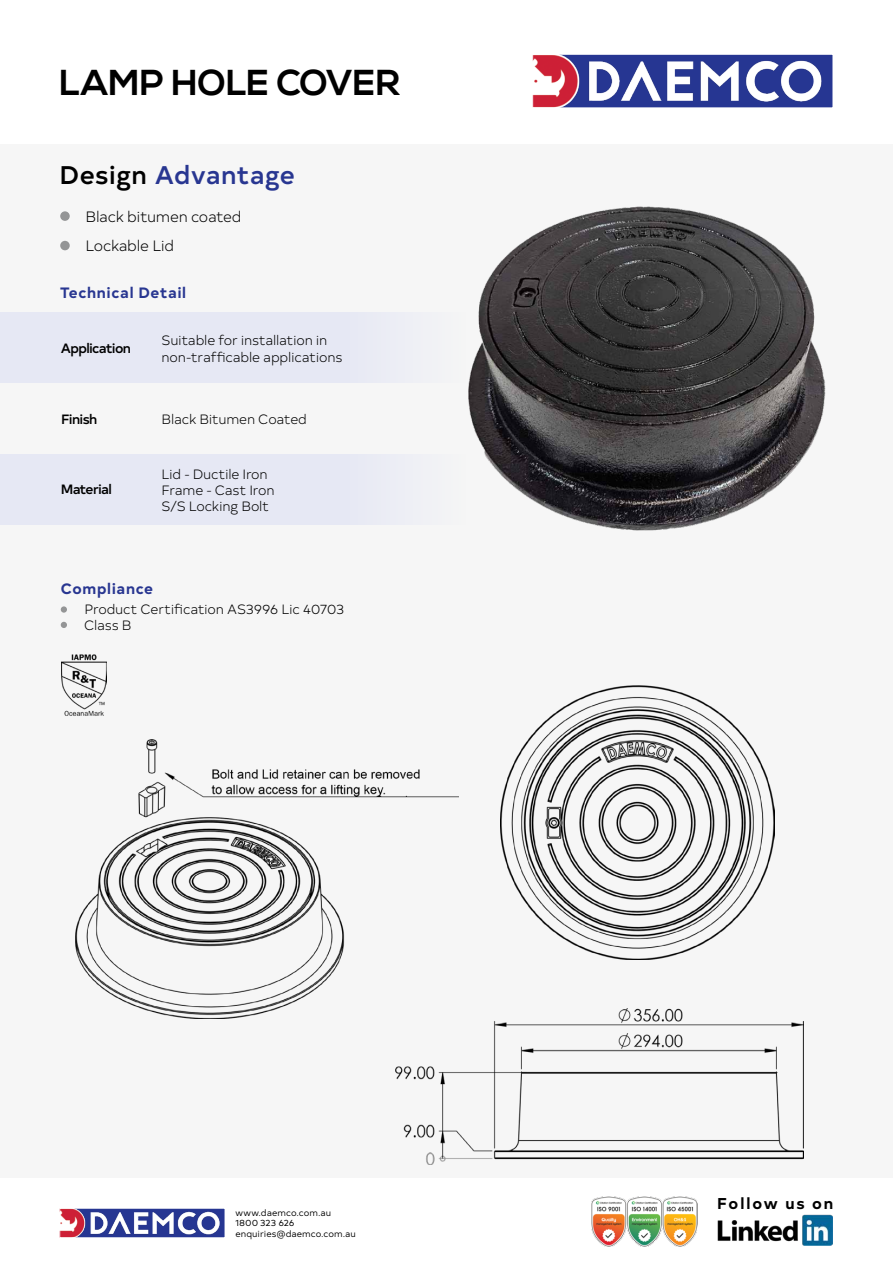
<style>
.page{position:relative;width:893px;height:1263px;background:#fff}
.page>*{position:absolute;margin:0;border:0;box-sizing:border-box;transform-origin:0 0}
.t1{font:700 36px "Nexa";color:#000}
.t2{font:500 25.5px "Typold";letter-spacing:.015em;color:#283691}
.t3{font:700 15.6px "Typold";letter-spacing:.12em;color:#000}
.t4{font:300 15px "Typold";letter-spacing:-.025em;color:#000}
.t5{font:700 15px "Typold";letter-spacing:.04em;color:#283691}
.t6{font:300 13.5px/16.2px "Typold";letter-spacing:-.02em;color:#000}
.t7{font:500 13.5px "Typold";letter-spacing:-.05em;color:#000}
.t8{font:9px "Typold";letter-spacing:.005em;color:#000}
.s1{color:#000}
</style>
<div class="page">
<div style="left:0;top:144px;width:893px;height:1033px;background:#f6f6f6"></div>
<img style="left:62px;top:1210px;width:161px;height:26px">
<div style="left:60px;top:1208px;width:165px;height:30px;border:1px solid #fff"></div>
<img style="left:534px;top:56px;width:297px;height:50px">
<div style="left:532px;top:54px;width:301px;height:54px;border:1px solid #fff"></div>
<img style="left:591px;top:1196px;width:106px;height:50px">
<img style="left:718px;top:1214px;width:115px;height:31px">
<div style="left:60px;top:211px;width:10px;height:10px;background:#949596;border-radius:50%"></div>
<div style="left:60px;top:241px;width:10px;height:9px;background:#949596;border-radius:50%"></div>
<img style="left:61px;top:654px;width:45px;height:62px">
<div style="left:0;top:313px;width:466px;height:70px;background:#e0e3f4"></div>
<div style="left:0;top:454px;width:466px;height:70px;background:#e0e3f4"></div>
<div style="left:61px;top:606px;width:6px;height:7px;background:#949596;border-radius:50%"></div>
<svg style="left:61px;top:622px;width:6px;height:6px"></svg>
<img style="left:459px;top:206px;width:367px;height:325px">
<img style="left:501px;top:685px;width:274px;height:274px">
<img style="left:76px;top:740px;width:382px;height:279px">
<img style="left:395px;top:1008px;width:409px;height:156px">
<p class="t1" style="left:60px;top:61px;width:342px">LAMP HOLE COVER</p>
<p class="t2" style="left:60px;top:155px;width:237px"><span class="s1">Design</span> Advantage</p>
<p class="t4" style="left:85px;top:205px;width:158px">Black bitumen coated</p>
<p class="t4" style="left:85px;top:234px;width:90px">Lockable Lid</p>
<p class="t5" style="left:60px;top:281px;width:128px">Technical Detail</p>
<p class="t7" style="left:61px;top:337px;width:72px">Application</p>
<p class="t6" style="left:162px;top:331px;width:182px">Suitable for installation in non-trafficable applications</p>
<p class="t7" style="left:61px;top:408px;width:38px">Finish</p>
<p class="t6" style="left:162px;top:410px;width:147px">Black Bitumen Coated</p>
<p class="t7" style="left:61px;top:479px;width:53px">Material</p>
<p class="t6" style="left:162px;top:465px;width:115px">Lid - Ductile Iron<br>Frame - Cast Iron</p>
<p class="t6" style="left:162px;top:497px;width:109px">S/S Locking Bolt</p>
<p class="t5" style="left:61px;top:577px;width:94px">Compliance</p>
<p class="t6" style="left:84px;top:600px;width:261px">Product Certification AS3996 Lic 40703</p>
<p class="t6" style="left:84px;top:616px;width:49px">Class B</p>
<p class="t8" style="left:235px;top:1206px;width:97px">www.daemco.com.au</p>
<p class="t8" style="left:235px;top:1216px;width:61px">1800 323 626</p>
<p class="t8" style="left:235px;top:1227px;width:122px">enquiries@daemco.com.au</p>
<p class="t3" style="left:717px;top:1191px;width:118px">Follow us on</p>
</div>
